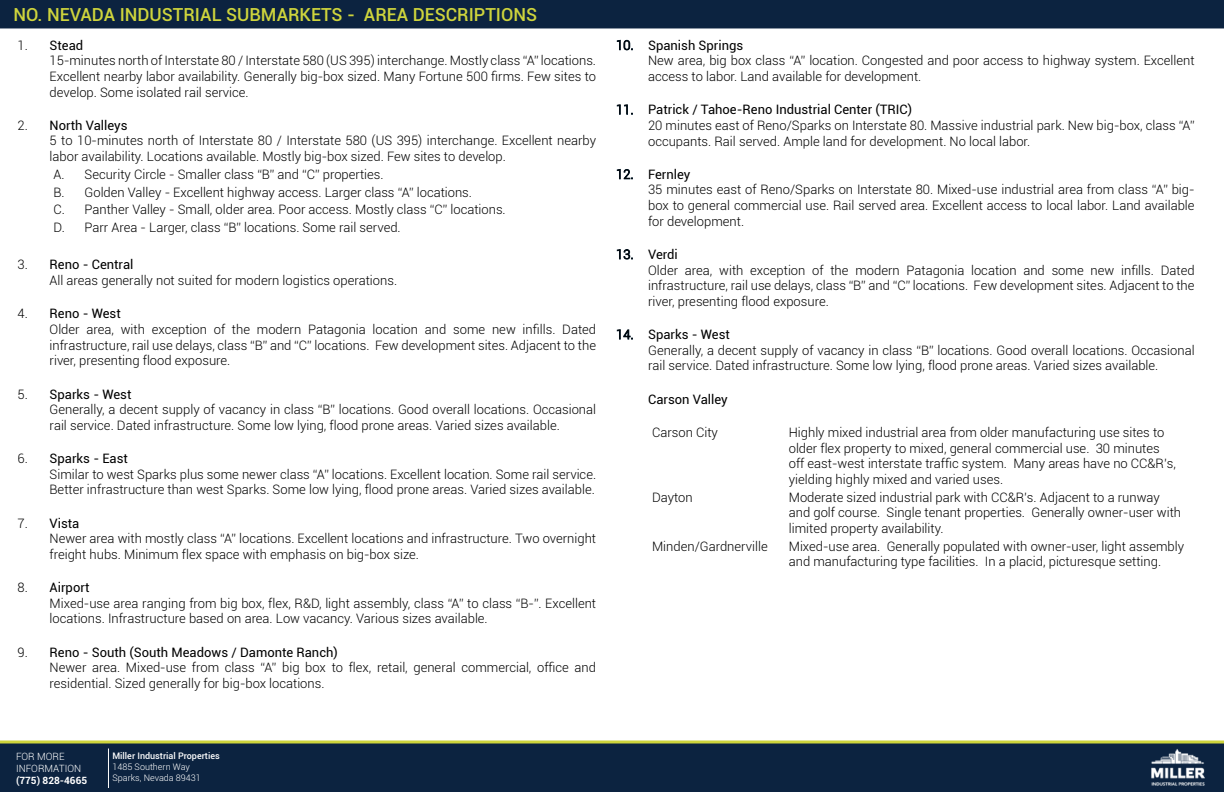
<style>
.page{position:relative;width:1224px;height:792px;background:#fff}
.page>*{position:absolute;margin:0;border:0;box-sizing:border-box;transform-origin:0 0}
.t1{font:500 18px "Roboto";color:#ced43c}
.t2{font:300 13px/15.6px "Roboto";color:#000}
.t3{font:13px "Roboto";color:#000}
.t4{font:300 10px/12px "Roboto";color:#fff}
.t5{font:700 10px "Roboto";color:#fff}
.t6{font:300 9px/10.8px "Roboto";color:#fff}
.t7{font:500 9px "Roboto";color:#fff}
.s1{font-weight:400}
</style>
<div class="page">
<div style="left:0;top:0;width:1224px;height:30px;background:#0c2340"></div>
<div style="left:0;top:742px;width:1224px;height:50px;background:#0c2340"></div>
<hr style="left:0;top:28px;width:1224px;height:2px;background:#fff">
<svg style="left:0;top:740px;width:1224px;height:4px;fill:#ced43c"></svg>
<img style="left:1151px;top:749px;width:54px;height:37px">
<hr style="left:108px;top:748px;width:1px;height:40px;background:#fff">
<svg style="left:617px;top:40px;width:16px;height:10px"></svg>
<svg style="left:617px;top:104px;width:16px;height:11px"></svg>
<svg style="left:617px;top:169px;width:16px;height:10px"></svg>
<svg style="left:617px;top:249px;width:16px;height:11px"></svg>
<svg style="left:617px;top:329px;width:16px;height:11px"></svg>
<h1 class="t1" style="left:14px;top:2px;width:525px">NO. NEVADA INDUSTRIAL SUBMARKETS - AREA DESCRIPTIONS</h1>
<p class="t2" style="left:50px;top:37px;width:548px;text-indent:-32px">1. <span class="s1">Stead<br></span>15-minutes north of Interstate 80 / Interstate 580 (US 395) interchange. Mostly class “A” locations.<br>Excellent nearby labor availability. Generally big-box sized. Many Fortune 500 firms. Few sites to develop. Some isolated rail service.</p>
<p class="t2" style="left:50px;top:117px;width:548px;text-indent:-32px">2. <span class="s1">North Valleys<br></span>5 to 10-minutes north of Interstate 80 / Interstate 580 (US 395) interchange. Excellent nearby labor availability. Locations available. Mostly big-box sized. Few sites to develop.</p>
<p class="t2" style="left:54px;top:165px;width:454px;line-height:17.7px">A. Security Circle - Smaller class “B” and “C” properties.<br>B. Golden Valley - Excellent highway access. Larger class “A” locations.<br>C. Panther Valley - Small, older area. Poor access. Mostly class “C” locations.<br>D. Parr Area - Larger, class “B” locations. Some rail served.</p>
<p class="t2" style="left:50px;top:257px;width:349px;text-indent:-32px">3. <span class="s1">Reno - Central<br></span>All areas generally not suited for modern logistics operations.</p>
<p class="t2" style="left:50px;top:306px;width:548px;text-indent:-32px">4. <span class="s1">Reno - West<br></span>Older area, with exception of the modern Patagonia location and some new infills. Dated infrastructure, rail use delays, class “B” and “C” locations. Few development sites. Adjacent to the river, presenting flood exposure.</p>
<p class="t2" style="left:50px;top:386px;width:548px;text-indent:-32px">5. <span class="s1">Sparks - West<br></span>Generally, a decent supply of vacancy in class “B” locations. Good overall locations. Occasional rail service. Dated infrastructure. Some low lying, flood prone areas. Varied sizes available.</p>
<p class="t2" style="left:50px;top:450px;width:548px;text-indent:-32px">6. <span class="s1">Sparks - East<br></span>Similar to west Sparks plus some newer class “A” locations. Excellent location. Some rail service.<br>Better infrastructure than west Sparks. Some low lying, flood prone areas. Varied sizes available.</p>
<p class="t2" style="left:50px;top:515px;width:548px;text-indent:-32px">7. <span class="s1">Vista<br></span>Newer area with mostly class “A” locations. Excellent locations and infrastructure. Two overnight freight hubs. Minimum flex space with emphasis on big-box size.</p>
<p class="t2" style="left:50px;top:579px;width:548px;text-indent:-32px">8. <span class="s1">Airport<br></span>Mixed-use area ranging from big box, flex, R&amp;D, light assembly, class “A” to class “B-”. Excellent locations. Infrastructure based on area. Low vacancy. Various sizes available.</p>
<p class="t2" style="left:50px;top:644px;width:548px;text-indent:-32px">9. <span class="s1">Reno - South (South Meadows / Damonte Ranch)<br></span>Newer area. Mixed-use from class “A” big box to flex, retail, general commercial, office and residential. Sized generally for big-box locations.</p>
<p class="t2" style="left:648px;top:37px;width:548px;text-indent:-32px">10. <span class="s1">Spanish Springs<br></span>New area, big box class “A” location. Congested and poor access to highway system. Excellent access to labor. Land available for development.</p>
<p class="t2" style="left:648px;top:101px;width:548px;text-indent:-32px">11. <span class="s1">Patrick / Tahoe-Reno Industrial Center (TRIC)<br></span>20 minutes east of Reno/Sparks on Interstate 80. Massive industrial park. New big-box, class “A” occupants. Rail served. Ample land for development. No local labor.</p>
<p class="t2" style="left:648px;top:166px;width:548px;text-indent:-32px">12. <span class="s1">Fernley<br></span>35 minutes east of Reno/Sparks on Interstate 80. Mixed-use industrial area from class “A” big&shy;box to general commercial use. Rail served area. Excellent access to local labor. Land available for development.</p>
<p class="t2" style="left:648px;top:246px;width:548px;text-indent:-32px">13. <span class="s1">Verdi<br></span>Older area, with exception of the modern Patagonia location and some new infills. Dated infrastructure, rail use delays, class “B” and “C” locations. Few development sites. Adjacent to the river, presenting flood exposure.</p>
<p class="t2" style="left:648px;top:326px;width:548px;text-indent:-32px">14. <span class="s1">Sparks - West<br></span>Generally, a decent supply of vacancy in class “B” locations. Good overall locations. Occasional rail service. Dated infrastructure. Some low lying, flood prone areas. Varied sizes available.</p>
<p class="t3" style="left:648px;top:390px;width:81px">Carson Valley</p>
<p class="t2" style="left:652px;top:424px;width:67px">Carson City</p>
<p class="t2" style="left:789px;top:424px;width:389px">Highly mixed industrial area from older manufacturing use sites to older flex property to mixed, general commercial use. 30 minutes off east-west interstate traffic system. Many areas have no CC&amp;R’s, yielding highly mixed and varied uses.</p>
<p class="t2" style="left:652px;top:489px;width:42px">Dayton</p>
<p class="t2" style="left:789px;top:489px;width:394px">Moderate sized industrial park with CC&amp;R’s. Adjacent to a runway and golf course. Single tenant properties. Generally owner-user with limited property availability.</p>
<p class="t2" style="left:652px;top:538px;width:117px">Minden/Gardnerville</p>
<p class="t2" style="left:789px;top:538px;width:397px">Mixed-use area. Generally populated with owner-user, light assembly and manufacturing type facilities. In a placid, picturesque setting.</p>
<p class="t4" style="left:16px;top:750px;width:67px">FOR MORE<br>INFORMATION</p>
<p class="t5" style="left:16px;top:773px;width:73px">(775) 828-4665</p>
<p class="t7" style="left:112px;top:750px;width:109px">Miller Industrial Properties</p>
<p class="t6" style="left:112px;top:761px;width:90px">1485 Southern Way<br>Sparks, Nevada 89431</p>
</div>
